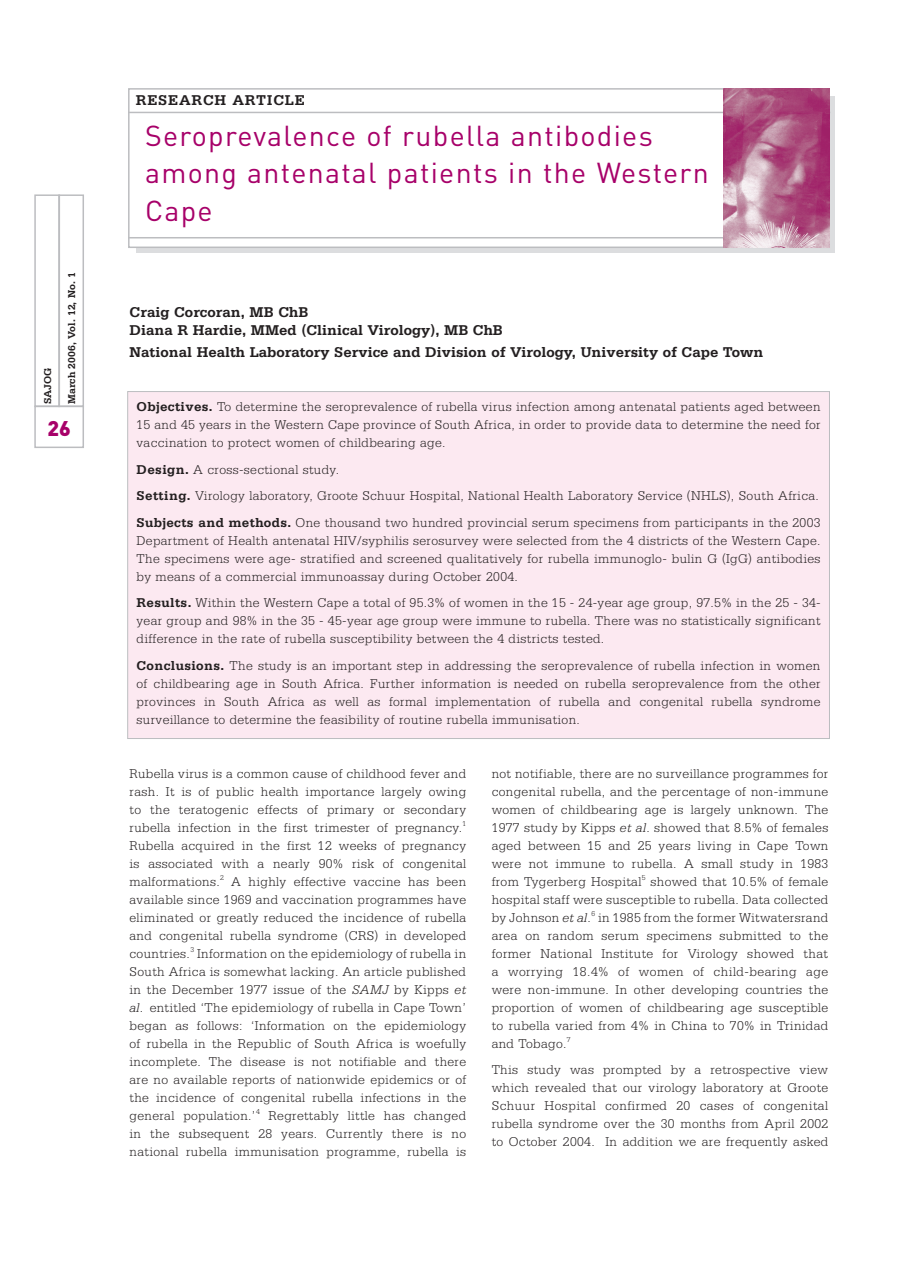
<style>
.page{position:relative;width:899px;height:1269px;background:#fff}
.page>*{position:absolute;margin:0;border:0;box-sizing:border-box;transform-origin:0 0}
.t1{font:28.5px/37.5px "DIN";letter-spacing:.045em;color:#a70169}
.t2{font:900 21px "DIN";color:#a70169}
.t3{font:700 15px/18px "Serifa";color:#231f20}
.t4{font:700 15px "Serifa";letter-spacing:.05em;color:#231f20}
.t5{font:300 13.5px/18px "Serifa";letter-spacing:.025em;color:#231f20;text-align:justify}
.t6{font:700 10.5px "Serifa";color:#231f20}
.s1{font-weight:700}
.s2{font-style:italic}
</style>
<div class="page">
<div style="left:34px;top:405px;width:50px;height:43px;border:2px solid #bcbdc0"></div>
<div style="left:34px;top:194px;width:26px;height:213px;border:2px solid #bcbdc0"></div>
<div style="left:58px;top:194px;width:26px;height:213px;border:2px solid #bcbdc0"></div>
<div style="left:137px;top:97px;width:698px;height:156px;background:#dcdddf"></div>
<div style="left:129px;top:89px;width:700px;height:158px;background:#fff"></div>
<div style="left:128px;top:88px;width:702px;height:160px;border:2px solid #bcbdc0"></div>
<hr style="left:128px;top:112px;width:702px;height:1px;background:#bcbdc0">
<hr style="left:128px;top:237px;width:702px;height:1px;background:#bcbdc0">
<img style="left:724px;top:88px;width:105px;height:159px">
<div style="left:128px;top:391px;width:701px;height:347px;background:#fce9f1"></div>
<p class="t6" style="left:42px;top:404px;width:38px;rotate:-90deg">SAJOG</p>
<p class="t6" style="left:66px;top:404px;width:133px;rotate:-90deg">March 2006, Vol. 12, No. 1</p>
<h2 class="t2" style="left:47px;top:414px;width:25px">26</h2>
<p class="t4" style="left:136px;top:91px;width:169px">RESEARCH article</p>
<h1 class="t1" style="left:145px;top:116px;width:565px">Seroprevalence of rubella antibodies among antenatal patients in the Western<br>Cape</h1>
<p class="t3" style="left:130px;top:303px;width:375px">Craig Corcoran, MB ChB<br>Diana R Hardie, MMed (Clinical Virology), MB ChB</p>
<p class="t3" style="left:130px;top:343px;width:635px">National Health Laboratory Service and Division of Virology, University of Cape Town</p>
<p class="t5" style="left:137px;top:397px;width:685px"><span class="s1">Objectives.</span> To determine the seroprevalence of rubella virus infection among antenatal patients aged between 15 and 45 years in the Western Cape province of South Africa, in order to provide data to determine the need for vaccination to protect women of childbearing age.</p>
<p class="t5" style="left:137px;top:456px;width:685px;line-height:26.5px;text-align:left"><span class="s1">Design.</span> A cross-sectional study.<br><span class="s1">Setting.</span> Virology laboratory, Groote Schuur Hospital, National Health Laboratory Service (NHLS), South Africa.<br><span class="s1">Subjects and methods.</span> One thousand two hundred provincial serum specimens from participants in the 2003</p>
<p class="t5" style="left:137px;top:531px;width:685px">Department of Health antenatal HIV/syphilis serosurvey were selected from the 4 districts of the Western Cape.<br>The specimens were age- stratified and screened qualitatively for rubella immunoglo- bulin G (IgG) antibodies by means of a commercial immunoassay during October 2004.</p>
<p class="t5" style="left:137px;top:593px;width:685px"><span class="s1">Results.</span> Within the Western Cape a total of 95.3% of women in the 15 - 24-year age group, 97.5% in the 25 - 34- year group and 98% in the 35 - 45-year age group were immune to rubella. There was no statistically significant difference in the rate of rubella susceptibility between the 4 districts tested.</p>
<p class="t5" style="left:137px;top:656px;width:685px"><span class="s1">Conclusions.</span> The study is an important step in addressing the seroprevalence of rubella infection in women of childbearing age in South Africa. Further information is needed on rubella seroprevalence from the other provinces in South Africa as well as formal implementation of rubella and congenital rubella syndrome surveillance to determine the feasibility of routine rubella immunisation.</p>
<p class="t5" style="left:130px;top:764px;width:338px">Rubella virus is a common cause of childhood fever and rash. It is of public health importance largely owing to the teratogenic effects of primary or secondary rubella infection in the first trimester of pregnancy.<sup>1<br></sup>Rubella acquired in the first 12 weeks of pregnancy is associated with a nearly 90% risk of congenital malformations.<sup>2</sup> A highly effective vaccine has been available since 1969 and vaccination programmes have eliminated or greatly reduced the incidence of rubella and congenital rubella syndrome (CRS) in developed countries.<sup>3</sup> Information on the epidemiology of rubella in South Africa is somewhat lacking. An article published in the December 1977 issue of the <span class="s2">SAMJ</span> by Kipps <span class="s2">et al</span>. entitled ‘The epidemiology of rubella in Cape Town’ began as follows: ‘Information on the epidemiology of rubella in the Republic of South Africa is woefully incomplete. The disease is not notifiable and there are no available reports of nationwide epidemics or of the incidence of congenital rubella infections in the general population.’<sup>4</sup> Regrettably little has changed in the subsequent 28 years. Currently there is no national rubella immunisation programme, rubella is</p>
<p class="t5" style="left:492px;top:764px;width:338px">not notifiable, there are no surveillance programmes for congenital rubella, and the percentage of non-immune women of childbearing age is largely unknown. The 1977 study by Kipps <span class="s2">et al</span>. showed that 8.5% of females aged between 15 and 25 years living in Cape Town were not immune to rubella. A small study in 1983 from Tygerberg Hospital<sup>5</sup> showed that 10.5% of female hospital staff were susceptible to rubella. Data collected by Johnson <span class="s2">et al</span>.<sup>6</sup> in 1985 from the former Witwatersrand area on random serum specimens submitted to the former National Institute for Virology showed that a worrying 18.4% of women of child-bearing age were non-immune. In other developing countries the proportion of women of childbearing age susceptible to rubella varied from 4% in China to 70% in Trinidad and Tobago.<sup>7</sup></p>
<p class="t5" style="left:492px;top:1060px;width:338px">This study was prompted by a retrospective view which revealed that our virology laboratory at Groote Schuur Hospital confirmed 20 cases of congenital rubella syndrome over the 30 months from April 2002 to October 2004. In addition we are frequently asked</p>
</div>
